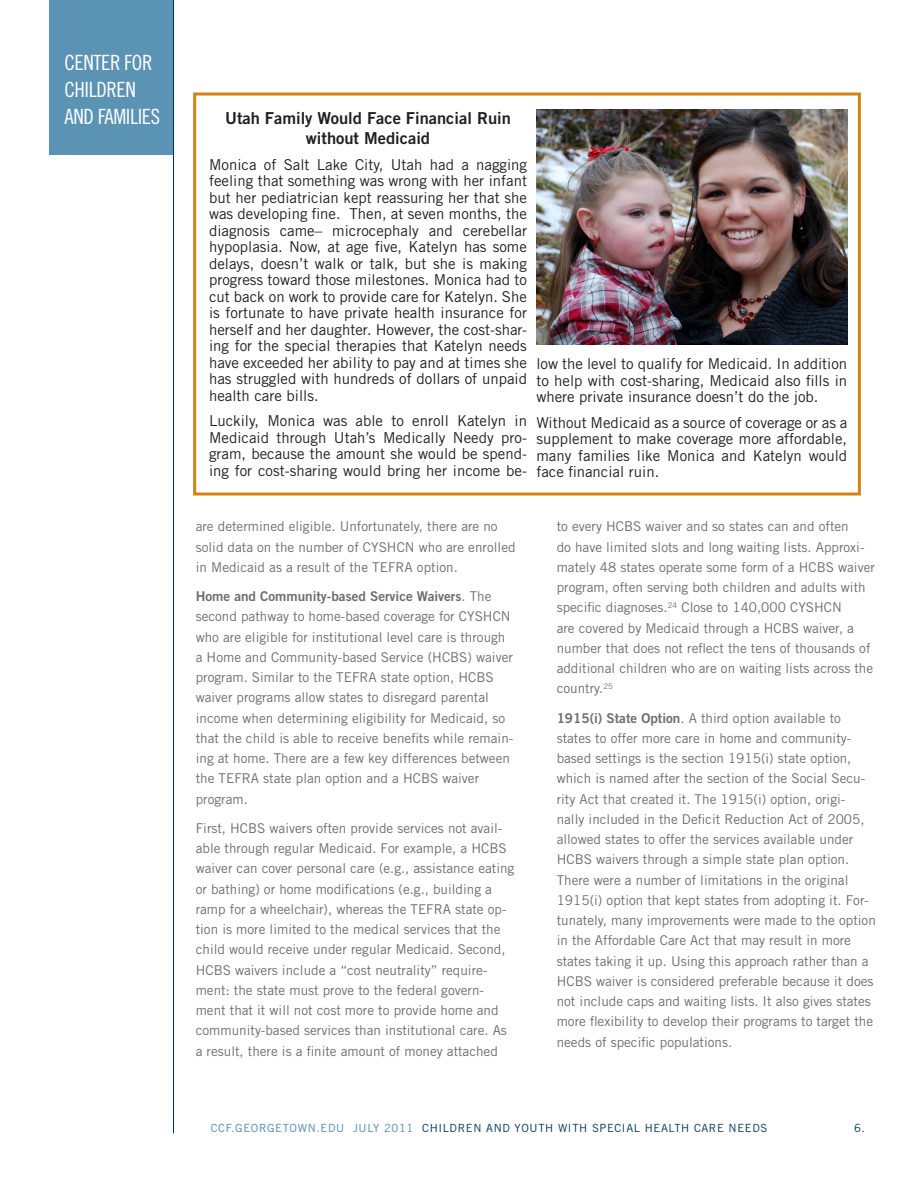
<style>
.page{position:relative;width:918px;height:1188px;background:#fff}
.page>*{position:absolute;margin:0;border:0;box-sizing:border-box;transform-origin:0 0}
.t1{font:21px/27px "Trade Gothic Cond Eighteen";letter-spacing:-.02em;color:#fff}
.t2{font:16.5px/20.2px "Trade Gothic Bold Two";color:#231f20;text-align:center}
.t3{font:15px/16.5px "Trade Gothic";color:#231f20;text-align:justify}
.t4{font:13.5px/20.2px "Trade Gothic";color:#6c6d70}
.Subheads{font:11.25px "Trade Gothic";letter-spacing:.055em;color:#003859}
.s1{font-family:"Trade Gothic Bold Two"}
.s2{color:#4d8baf}
</style>
<div class="page">
<div style="left:50px;top:0;width:123px;height:154px;background:#5b93b5"></div>
<hr style="left:173px;top:0;width:1px;height:1133px;background:#003859">
<div style="left:193px;top:93px;width:668px;height:403px;background:#fff;border:3px solid #d18316"></div>
<img style="left:536px;top:109px;width:311px;height:235px">
<p class="t1" style="left:65px;top:49px;width:97px">CENTER FOR<br>CHILDREN<br>AND FAMILIES</p>
<p class="t2" style="left:225px;top:108px;width:287px">Utah Family Would Face Financial Ruin without Medicaid</p>
<p class="t3" style="left:209px;top:156px;width:320px">Monica of Salt Lake City, Utah had a nagging feeling that something was wrong with her infant but her pediatrician kept reassuring her that she was developing fine. Then, at seven months, the diagnosis came– microcephaly and cerebellar hypoplasia. Now, at age five, Katelyn has some delays, doesn’t walk or talk, but she is making progress toward those milestones. Monica had to cut back on work to provide care for Katelyn. She is fortunate to have private health insurance for herself and her daughter. However, the cost-shar&shy;ing for the special therapies that Katelyn needs have exceeded her ability to pay and at times she has struggled with hundreds of dollars of unpaid health care bills.</p>
<p class="t3" style="left:209px;top:413px;width:320px">Luckily, Monica was able to enroll Katelyn in Medicaid through Utah’s Medically Needy pro&shy;gram, because the amount she would be spend&shy;ing for cost-sharing would bring her income be-</p>
<p class="t3" style="left:536px;top:355px;width:312px">low the level to qualify for Medicaid. In addition to help with cost-sharing, Medicaid also fills in where private insurance doesn’t do the job.</p>
<p class="t3" style="left:536px;top:414px;width:312px">Without Medicaid as a source of coverage or as a supplement to make coverage more affordable, many families like Monica and Katelyn would face financial ruin.</p>
<p class="t4" style="left:196px;top:516px;width:321px">are determined eligible. Unfortunately, there are no solid data on the number of CYSHCN who are enrolled in Medicaid as a result of the TEFRA option.</p>
<p class="t4" style="left:196px;top:586px;width:319px"><span class="s1">Home and Community-based Service Waivers</span>. The second pathway to home-based coverage for CYSHCN who are eligible for institutional level care is through a Home and Community-based Service (HCBS) waiver program. Similar to the TEFRA state option, HCBS waiver programs allow states to disregard parental income when determining eligibility for Medicaid, so that the child is able to receive benefits while remain&shy;ing at home. There are a few key differences between the TEFRA state plan option and a HCBS waiver program.</p>
<p class="t4" style="left:196px;top:818px;width:320px">First, HCBS waivers often provide services not avail&shy;able through regular Medicaid. For example, a HCBS waiver can cover personal care (e.g., assistance eating or bathing) or home modifications (e.g., building a ramp for a wheelchair), whereas the TEFRA state op&shy;tion is more limited to the medical services that the child would receive under regular Medicaid. Second, HCBS waivers include a “cost neutrality” require&shy;ment: the state must prove to the federal govern&shy;ment that it will not cost more to provide home and community-based services than institutional care. As a result, there is a finite amount of money attached</p>
<p class="t4" style="left:557px;top:516px;width:320px">to every HCBS waiver and so states can and often<br>do have limited slots and long waiting lists. Approxi&shy;mately 48 states operate some form of a HCBS waiver program, often serving both children and adults with specific diagnoses.<sup>24</sup> Close to 140,000 CYSHCN<br>are covered by Medicaid through a HCBS waiver, a number that does not reflect the tens of thousands of additional children who are on waiting lists across the country.<sup>25</sup></p>
<p class="t4" style="left:557px;top:708px;width:321px"><span class="s1">1915(i) State Option</span>. A third option available to states to offer more care in home and community&shy;based settings is the section 1915(i) state option, which is named after the section of the Social Secu&shy;rity Act that created it. The 1915(i) option, origi&shy;nally included in the Deficit Reduction Act of 2005, allowed states to offer the services available under HCBS waivers through a simple state plan option.<br>There were a number of limitations in the original 1915(i) option that kept states from adopting it. For&shy;tunately, many improvements were made to the option in the Affordable Care Act that may result in more states taking it up. Using this approach rather than a HCBS waiver is considered preferable because it does not include caps and waiting lists. It also gives states more flexibility to develop their programs to target the needs of specific populations.</p>
<p class="Subheads" style="left:211px;top:1122px;width:558px"><span class="s2">CCF.GEORGETOWN.EDU JULY 2011</span> CHILDREN AND YOUTH WITH SPECIAL HEALTH CARE NEEDS</p>
<p class="Subheads" style="left:854px;top:1122px;width:12px">6.</p>
</div>
